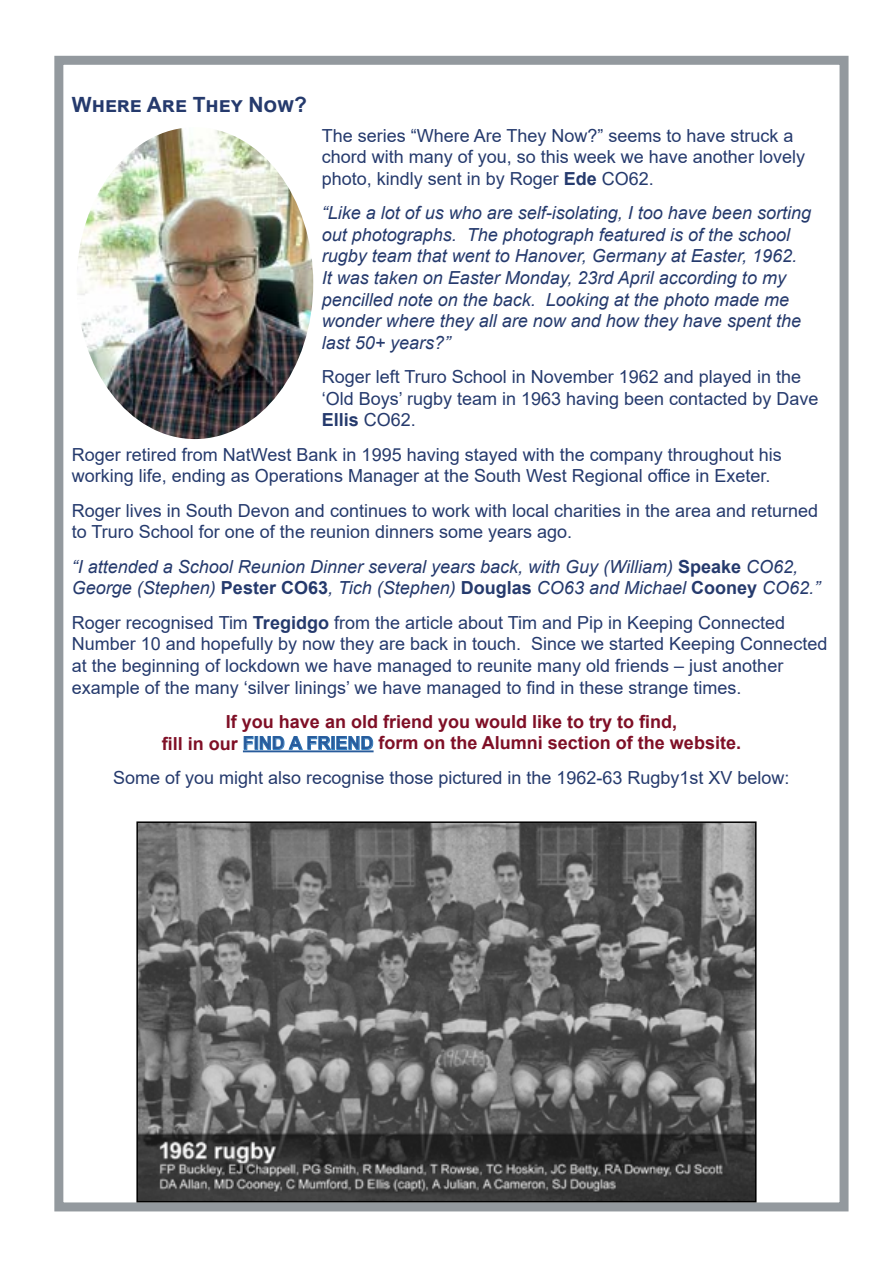
<style>
.page{position:relative;width:893px;height:1263px;background:#fff}
.page>*{position:absolute;margin:0;border:0;box-sizing:border-box;transform-origin:0 0}
.t1{font:700 21px "Arial";color:#253a6d}
.t2{font:18px/21.6px "Arial";color:#253a6d}
.t3{font:italic 18px/21.6px "Arial";color:#253a6d}
.t4{font:700 18px/21.6px "Arial";color:#7f0f26;text-align:center}
.s1{font-weight:700}
.s2{font-weight:700;font-style:normal}
.s3{color:#3283c5}
</style>
<div class="page">
<hr style="left:243px;top:750px;width:131px;height:2px;background:#275b9b">
<div style="left:54px;top:56px;width:794px;height:1155px;border:9px solid #93999e"></div>
<img style="left:139px;top:824px;width:614px;height:375px">
<div style="left:136px;top:821px;width:620px;height:381px;border:2px solid #000"></div>
<img style="left:77px;top:128px;width:236px;height:311px">
<p class="t1" style="left:72px;top:89px;width:236px">Where Are They Now?</p>
<p class="t2" style="left:322px;top:124px;width:485px">The series “Where Are They Now?” seems to have struck a chord with many of you, so this week we have another lovely photo, kindly sent in by Roger <span class="s1">Ede</span> CO62.</p>
<p class="t3" style="left:322px;top:202px;width:491px">“Like a lot of us who are self-isolating, I too have been sorting out photographs. The photograph featured is of the school rugby team that went to Hanover, Germany at Easter, 1962.<br>It was taken on Easter Monday, 23rd April according to my pencilled note on the back. Looking at the photo made me wonder where they all are now and how they have spent the last 50+ years?”</p>
<p class="t2" style="left:322px;top:366px;width:498px">Roger left Truro School in November 1962 and played in the ‘Old Boys’ rugby team in 1963 having been contacted by Dave<br><span class="s1">Ellis</span> CO62.</p>
<p class="t2" style="left:72px;top:444px;width:712px">Roger retired from NatWest Bank in 1995 having stayed with the company throughout his working life, ending as Operations Manager at the South West Regional office in Exeter.</p>
<p class="t2" style="left:72px;top:500px;width:748px">Roger lives in South Devon and continues to work with local charities in the area and returned to Truro School for one of the reunion dinners some years ago.</p>
<p class="t3" style="left:72px;top:556px;width:750px">“I attended a School Reunion Dinner several years back, with Guy (William) <span class="s2">Speake</span> CO62,<br>George (Stephen) <span class="s2">Pester CO63</span>, Tich (Stephen) <span class="s2">Douglas</span> CO63 and Michael <span class="s2">Cooney</span> CO62.”</p>
<p class="t2" style="left:72px;top:611px;width:757px">Roger recognised Tim <span class="s1">Tregidgo</span> from the article about Tim and Pip in Keeping Connected Number 10 and hopefully by now they are back in touch. Since we started Keeping Connected at the beginning of lockdown we have managed to reunite many old friends – just another example of the many ‘silver linings’ we have managed to find in these strange times.</p>
<p class="t4" style="left:162px;top:711px;width:581px">If you have an old friend you would like to try to find,<br>fill in our <span class="s3">FIND A FRIEND</span> form on the Alumni section of the website.</p>
<p class="t2" style="left:113px;top:767px;width:678px">Some of you might also recognise those pictured in the 1962-63 Rugby1st XV below:</p>
</div>
